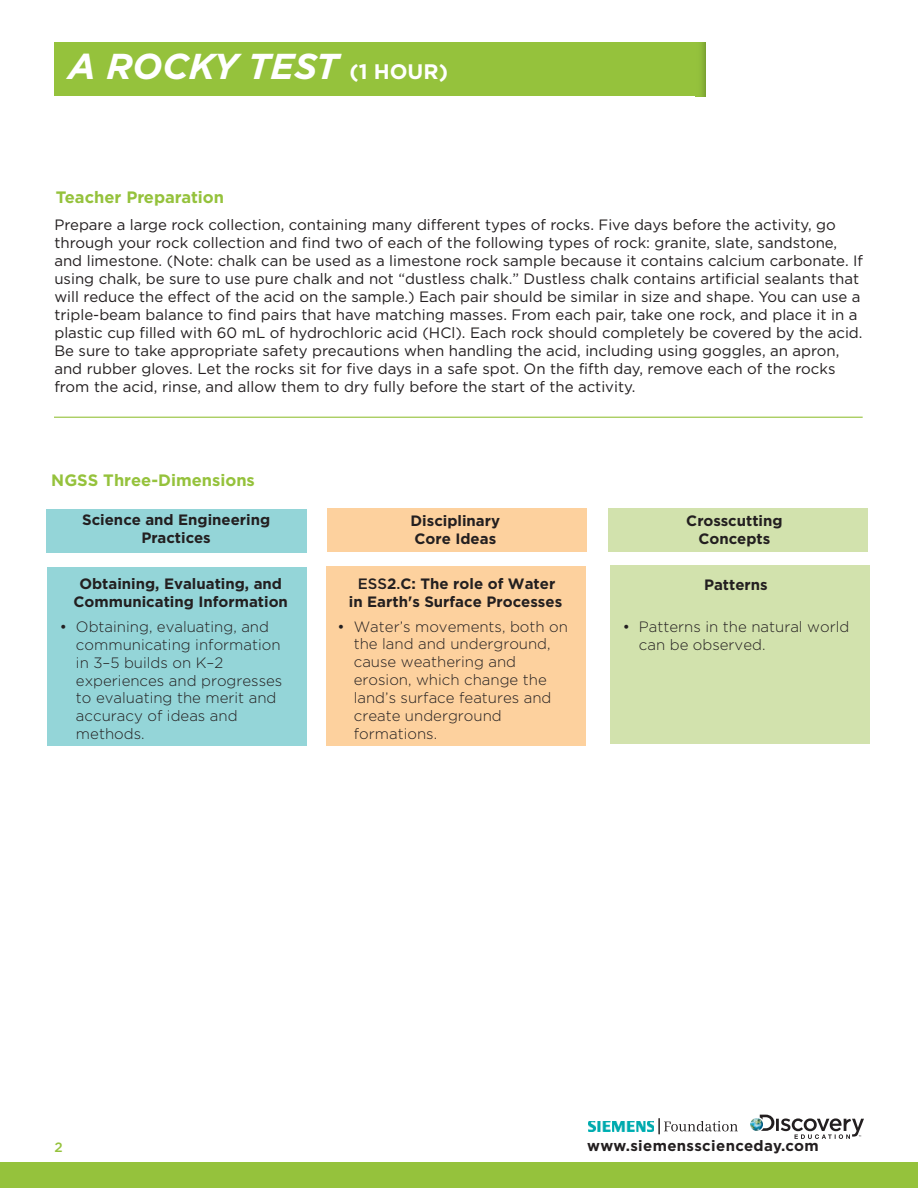
<style>
.page{position:relative;width:918px;height:1188px;background:#fff}
.page>*{position:absolute;margin:0;border:0;box-sizing:border-box;transform-origin:0 0}
.t1{font:italic 700 36px "Gotham";color:#fff}
.t2{font:700 16.5px "Gotham";color:#95c23c}
.t3{font:15px/18px "Gotham";color:#231f20}
.t4{font:300 15px/17.9px "Gotham";color:#231f20}
.t5{font:700 15px/18px "Gotham";color:#231f20;text-align:center}
.t6{font:700 15px "Gotham";letter-spacing:.025em;color:#231f20}
.t7{font:500 13.5px "Gotham";color:#95c23c}
.s1{font-style:normal;font-size:21px}
.s2{font-weight:400}
.s3{font-weight:500}
</style>
<div class="page">
<div style="left:46px;top:509px;width:261px;height:44px;background:#94d5d8"></div>
<div style="left:54px;top:42px;width:651px;height:54px;background:#95c23c"></div>
<div style="left:0;top:1163px;width:918px;height:25px;background:#95c23c"></div>
<img style="left:589px;top:1121px;width:65px;height:10px">
<svg style="left:659px;top:1118px;width:79px;height:16px"></svg>
<svg style="left:750px;top:1115px;width:114px;height:24px"></svg>
<hr style="left:54px;top:417px;width:809px;height:1px;background:#95c23c">
<div style="left:48px;top:567px;width:259px;height:178px;background:#94d5d8"></div>
<div style="left:328px;top:508px;width:259px;height:44px;background:#fdd19e"></div>
<div style="left:327px;top:566px;width:259px;height:180px;background:#fdd19e"></div>
<div style="left:610px;top:566px;width:259px;height:178px;background:#d2e2ad"></div>
<div style="left:609px;top:508px;width:259px;height:44px;background:#d2e2ad"></div>
<h1 class="t1" style="left:68px;top:46px;width:381px">A ROCKY TEST <span class="s1">(1 HOUR)</span></h1>
<p class="t2" style="left:56px;top:188px;width:170px">Teacher Preparation</p>
<p class="t3" style="left:54px;top:216px;width:810px">Prepare a large rock collection, containing many different types of rocks. Five days before the activity, go through your rock collection and find two of each of the following types of rock: granite, slate, sandstone, and limestone. (Note: chalk can be used as a limestone rock sample because it contains calcium carbonate. If using chalk, be sure to use pure chalk and not “dustless chalk.” Dustless chalk contains artificial sealants that will reduce the effect of the acid on the sample.) Each pair should be similar in size and shape. You can use a triple-beam balance to find pairs that have matching masses. From each pair, take one rock, and place it in a plastic cup filled with 60 mL of hydrochloric acid (HCl). Each rock should completely be covered by the acid.<br>Be sure to take appropriate safety precautions when handling the acid, including using goggles, an apron, and rubber gloves. Let the rocks sit for five days in a safe spot. On the fifth day, remove each of the rocks from the acid, rinse, and allow them to dry fully before the start of the activity.</p>
<p class="t2" style="left:51px;top:471px;width:205px">NGSS Three-Dimensions</p>
<p class="t5" style="left:82px;top:511px;width:190px">Science and Engineering<br>Practices</p>
<p class="t5" style="left:74px;top:574px;width:216px">Obtaining, Evaluating, and<br>Communicating Information</p>
<p class="t4" style="left:76px;top:617px;width:208px;text-indent:-16px"><span class="s2">•</span> Obtaining, evaluating, and communicating information in 3–5 builds on K–2 experiences and progresses to evaluating the merit and accuracy of ideas and methods.</p>
<p class="t5" style="left:411px;top:512px;width:91px;text-align:left">Disciplinary<br>Core Ideas</p>
<p class="t5" style="left:349px;top:574px;width:215px"><span class="s3">ESS</span>2<span class="s3">.</span>C: The role of Water in Earth's Surface Processes</p>
<p class="t4" style="left:354px;top:617px;width:216px;text-indent:-16px"><span class="s2">•</span> Water’s movements, both on the land and underground, cause weathering and erosion, which change the land’s surface features and create underground formations.</p>
<p class="t5" style="left:686px;top:512px;width:98px">Crosscutting<br>Concepts</p>
<p class="t5" style="left:704px;top:575px;width:65px">Patterns</p>
<p class="t4" style="left:639px;top:618px;width:212px;text-indent:-16px"><span class="s2">•</span> Patterns in the natural world can be observed.</p>
<p class="t7" style="left:54px;top:1139px;width:10px">2</p>
<p class="t6" style="left:587px;top:1138px;width:233px">www.siemensscienceday.com</p>
</div>
